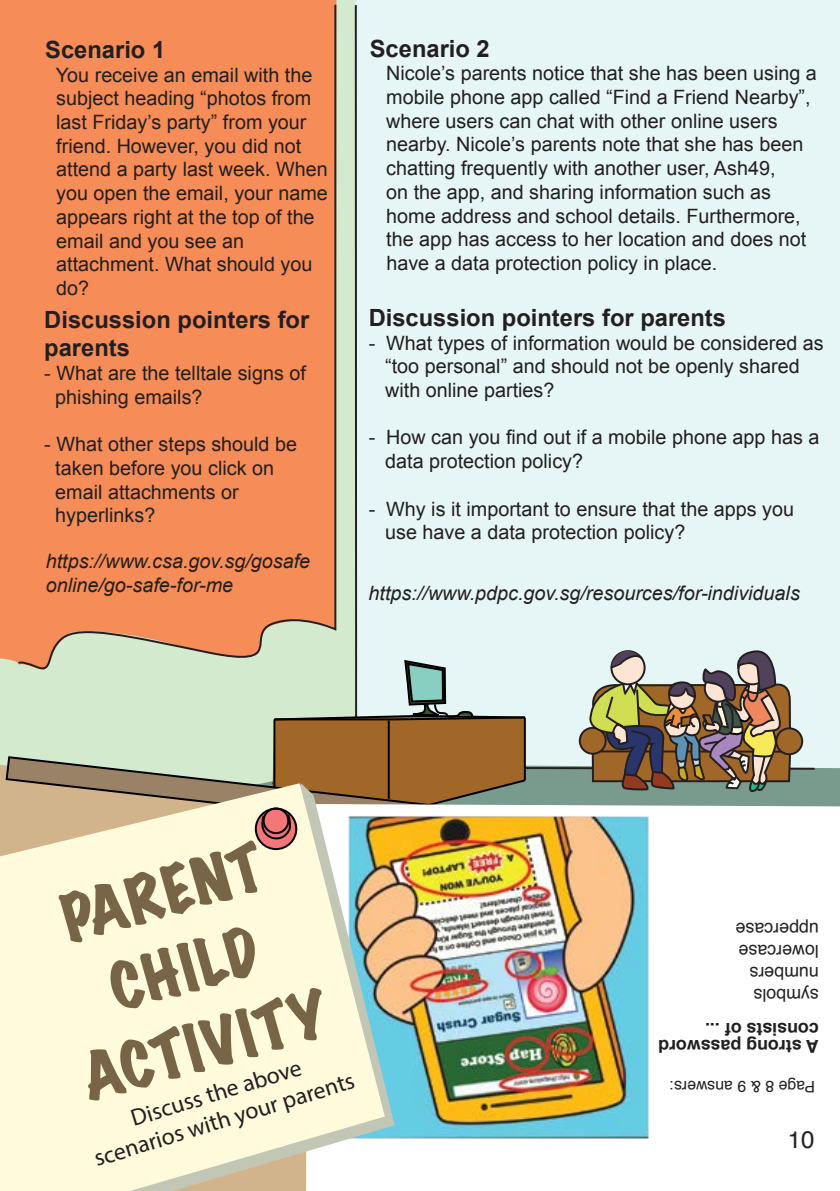
<style>
.page{position:relative;width:840px;height:1191px;background:#fff}
.page>*{position:absolute;margin:0;border:0;box-sizing:border-box;transform-origin:0 0}
.t1{font:expanded 59.2px/79px "Marker Felt";color:#786547;text-align:center}
.t2{font:24px "Helvetica";color:#231f20}
.t3{font:700 23.8px/28.4px "Arial";color:#231f20}
.t4{font:23.8px/27.6px "Myriad Pro";color:#231f20;text-align:center}
.t5{font:19.8px/23.8px "Arial";color:#231f20}
.t6{font:italic 19.8px/23.8px "Arial";color:#231f20}
.t7{font:17.8px/21.8px "Helvetica";color:#231f20}
.t8{font:700 17.8px/17.8px "Helvetica";color:#231f20}
.t9{font:15.8px "Helvetica";color:#231f20}
</style>
<div class="page">
<div style="left:0;top:0;width:839px;height:1177px;background:#d4eace"></div>
<div style="left:356px;top:0;width:483px;height:755px;background:#e6f5f5"></div>
<div style="left:0;top:0;width:335px;height:662px;background:#f68c58"></div>
<hr style="left:354px;top:5px;width:3px;height:762px;background:#231f20">
<div style="left:16px;top:3px;width:321px;height:667px;background:#f68c58"></div>
<svg style="left:4px;top:755px;width:835px;height:28px"></svg>
<img style="left:394px;top:782px;width:445px;height:395px">
<svg style="left:384px;top:845px;width:10px;height:332px"></svg>
<svg style="left:0;top:783px;width:384px;height:408px;fill:#fffadb"></svg>
<svg style="left:255px;top:808px;width:42px;height:41px"></svg>
<div style="left:255px;top:807px;width:42px;height:43px;border:2px solid #000;border-radius:50%"></div>
<svg style="left:259px;top:579px;width:557px;height:266px"></svg>
<div style="left:262px;top:807px;width:27px;height:27px;border:2px solid #000;border-radius:50%"></div>
<p class="t3" style="left:45px;top:36px;width:121px">Scenario 1</p>
<p class="t5" style="left:56px;top:63px;width:273px">You receive an email with the subject heading “photos from last Friday’s party” from your friend. However, you did not attend a party last week. When you open the email, your name appears right at the top of the email and you see an attachment. What should you do?</p>
<p class="t3" style="left:44px;top:306px;width:266px">Discussion pointers for parents</p>
<p class="t5" style="left:55px;top:361px;width:252px;text-indent:-11px">- What are the telltale signs of phishing emails?</p>
<p class="t5" style="left:55px;top:432px;width:243px;text-indent:-11px">- What other steps should be taken before you click on email attachments or hyperlinks?</p>
<p class="t6" style="left:46px;top:549px;width:266px">https://www.csa.gov.sg/gosafe online/go-safe-for-me</p>
<p class="t3" style="left:369px;top:35px;width:121px">Scenario 2</p>
<p class="t5" style="left:386px;top:62px;width:432px">Nicole’s parents notice that she has been using a mobile phone app called “Find a Friend Nearby”, where users can chat with other online users nearby. Nicole’s parents note that she has been chatting frequently with another user, Ash49,<br>on the app, and sharing information such as home address and school details. Furthermore, the app has access to her location and does not have a data protection policy in place.</p>
<p class="t3" style="left:368px;top:304px;width:359px">Discussion pointers for parents</p>
<p class="t5" style="left:385px;top:331px;width:440px;text-indent:-17px">- What types of information would be considered as “too personal” and should not be openly shared with online parties?</p>
<p class="t5" style="left:385px;top:426px;width:435px;text-indent:-17px">- How can you find out if a mobile phone app has a data protection policy?</p>
<p class="t5" style="left:385px;top:497px;width:410px;text-indent:-17px">- Why is it important to ensure that the apps you use have a data protection policy?</p>
<p class="t6" style="left:368px;top:581px;width:432px">https://www.pdpc.gov.sg/resources/for-individuals</p>
<p class="t1" style="left:29px;top:889px;width:254px;rotate:-16deg">PARENT<br>CHILD<br>ACTIVITY</p>
<p class="t4" style="left:83px;top:1118px;width:272px;rotate:-17deg">Discuss the above scenarios with your parents</p>
<p class="t7" style="left:818px;top:1005px;width:85px;rotate:-180deg">symbols numbers lowercase uppercase</p>
<p class="t8" style="left:818px;top:1055px;width:162px;rotate:-180deg">A strong password consists of ...</p>
<p class="t9" style="left:814px;top:1099px;width:147px;rotate:-180deg">Page 8 &amp; 9 answers:</p>
<p class="t2" style="left:787px;top:1121px;width:28px">10</p>
</div>
